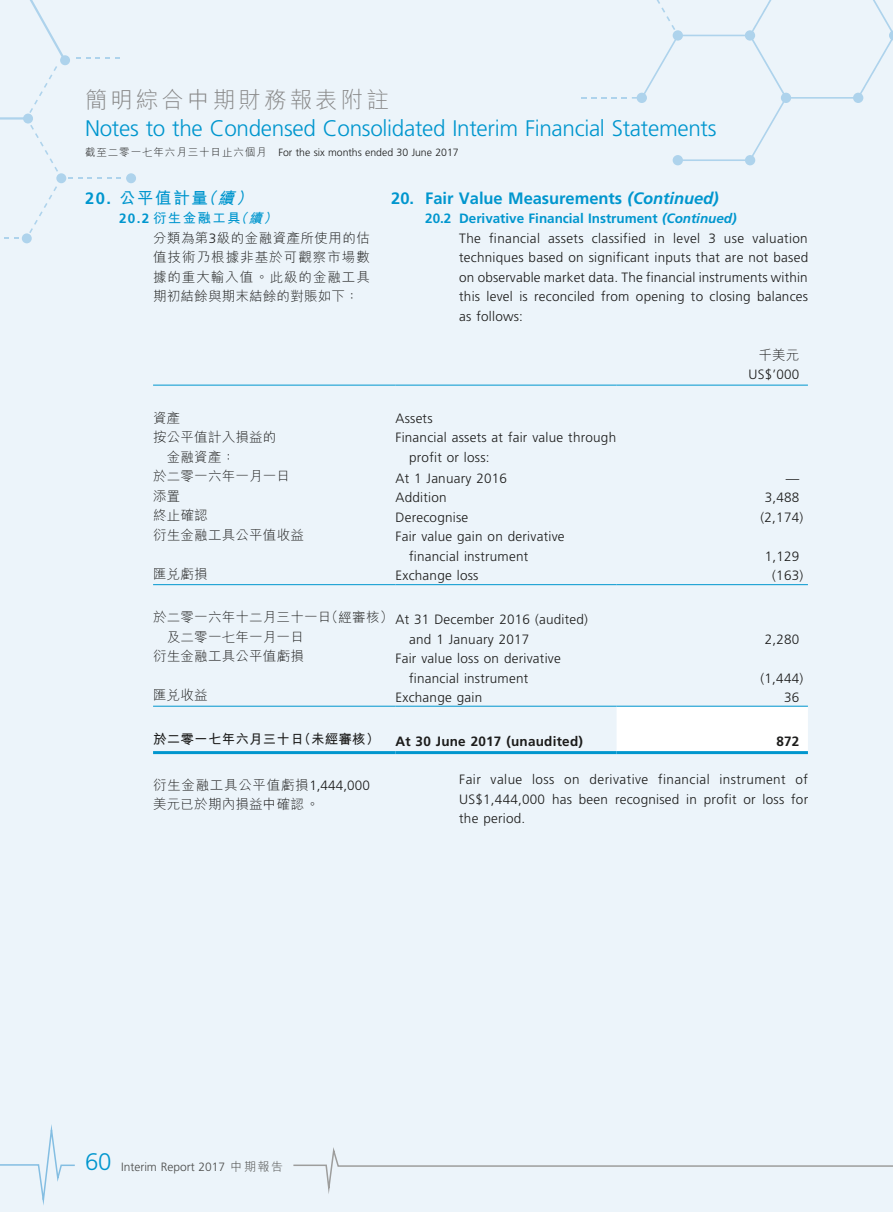
<style>
.page{position:relative;width:893px;height:1212px;background:#ecf4fa}
.page>*{position:absolute;margin:0;border:0;box-sizing:border-box;transform-origin:0 0}
.t1{font:300 22.5px "Frutiger LT Std";letter-spacing:-.015em;color:#0096ce}
.t2{font:300 22.5px "M Hei HK";letter-spacing:.135em;color:#878787}
.t3{font:700 16.5px "Frutiger LT Std";letter-spacing:-.005em;color:#0096ce}
.t4{font:700 16.5px "M Hei HK";letter-spacing:.095em;color:#0096ce}
.t5{font:300 13.5px/19.5px "Frutiger LT Std";letter-spacing:.015em;color:#1c1c1b}
.t6{font:300 13.5px/19.5px "M Hei HK";letter-spacing:.015em;color:#1c1c1b}
.t7{font:300 13.5px/19.5px "M Hei HK";letter-spacing:.05em;color:#1c1c1b}
.t8{font:700 13.5px "Frutiger LT Std";letter-spacing:.015em;color:#1c1c1b}
.t9{font:300 13.5px/19.5px "M Hei HK";letter-spacing:.035em;color:#1c1c1b}
.t10{font:300 12px "Frutiger LT Std";letter-spacing:-.005em;color:#4a4a49}
.t11{font:300 10.5px "Frutiger LT Std";letter-spacing:-.005em;color:#1c1c1b}
.s1{font-family:"M Hei HK"}
.s2{font-family:"Frutiger LT Std"}
.s3{font-style:italic}
.s4{font-family:"Frutiger LT Std";font-weight:700;color:#0096ce}
.s5{font-weight:700;color:#0096ce}
.s6{font-weight:700;font-style:italic;color:#0096ce}
.s7{font-size:24px;color:#0096ce}
</style>
<div class="page">
<svg style="left:582px;top:0;width:311px;height:165px"></svg>
<svg style="left:29px;top:186px;width:28px;height:47px"></svg>
<div style="left:56px;top:173px;width:10px;height:10px;background:#aed3ec;border-radius:50%"></div>
<div style="left:126px;top:173px;width:10px;height:10px;background:#aed3ec;border-radius:5px"></div>
<div style="left:22px;top:233px;width:10px;height:10px;background:#aed3ec;border-radius:50%"></div>
<svg style="left:0;top:0;width:121px;height:179px"></svg>
<svg style="left:0;top:1124px;width:75px;height:81px"></svg>
<svg style="left:293px;top:1147px;width:600px;height:47px"></svg>
<div style="left:617px;top:707px;width:191px;height:44px;background:#fff"></div>
<hr style="left:153px;top:385px;width:242px;height:1px;background:#0096ce">
<hr style="left:395px;top:385px;width:222px;height:1px;background:#0096ce">
<hr style="left:617px;top:385px;width:191px;height:1px;background:#0096ce">
<hr style="left:153px;top:584px;width:242px;height:1px;background:#0096ce">
<hr style="left:395px;top:584px;width:222px;height:1px;background:#0096ce">
<hr style="left:617px;top:584px;width:191px;height:1px;background:#0096ce">
<hr style="left:153px;top:706px;width:242px;height:1px;background:#0096ce">
<hr style="left:395px;top:706px;width:222px;height:1px;background:#0096ce">
<hr style="left:617px;top:706px;width:191px;height:1px;background:#0096ce">
<hr style="left:153px;top:751px;width:242px;height:3px;background:#0096ce">
<hr style="left:395px;top:751px;width:222px;height:3px;background:#0096ce">
<hr style="left:617px;top:751px;width:191px;height:3px;background:#0096ce">
<h1 class="t2" style="left:85px;top:83px;width:305px">簡明綜合中期財務報表附註</h1>
<h1 class="t1" style="left:85px;top:116px;width:633px">Notes to the Condensed Consolidated Interim Financial Statements</h1>
<p class="t11" style="left:85px;top:147px;width:375px"><span class="s1">截至二零一七年六月三十日止六個月</span> For the six months ended 30 June 2017</p>
<p class="t4" style="left:85px;top:186px;width:174px"><span class="s2">20.</span> 公平值計量<span class="s3">（續）</span></p>
<p class="t7" style="left:153px;top:208px;width:218px;text-indent:-34px"><span class="s4">20.2</span> <span class="s5">衍生金融工具</span><span class="s6">（續）<br></span>分類為第<span class="s2">3</span>級的金融資產所使用的估值技術乃根據非基於可觀察市場數據的重大輸入值。此級的金融工具期初結餘與期末結餘的對賬如下：</p>
<p class="t3" style="left:391px;top:188px;width:329px">20. Fair Value Measurements <span class="s3">(Continued)</span></p>
<p class="t5" style="left:459px;top:209px;width:350px;text-indent:-34px"><span class="s5">20.2 Derivative Financial Instrument</span> <span class="s6">(Continued)<br></span>The financial assets classified in level 3 use valuation techniques based on significant inputs that are not based on observable market data. The financial instruments within this level is reconciled from opening to closing balances as follows:</p>
<p class="t6" style="left:758px;top:344px;width:42px">千美元</p>
<p class="t5" style="left:748px;top:365px;width:52px">US$’000</p>
<p class="t6" style="left:153px;top:408px;width:29px">資產</p>
<p class="t5" style="left:395px;top:409px;width:39px">Assets</p>
<p class="t6" style="left:167px;top:427px;width:111px;text-indent:-14px">按公平值計入損益的金融資產：</p>
<p class="t5" style="left:409px;top:428px;width:208px;text-indent:-14px">Financial assets at fair value through profit or loss:</p>
<p class="t6" style="left:153px;top:466px;width:139px">於二零一六年一月一日</p>
<p class="t5" style="left:395px;top:469px;width:113px">At 1 January 2016</p>
<p class="t5" style="left:786px;top:469px;width:15px">—</p>
<p class="t6" style="left:153px;top:485px;width:29px">添置</p>
<p class="t5" style="left:395px;top:488px;width:53px">Addition</p>
<p class="t5" style="left:765px;top:488px;width:36px">3,488</p>
<p class="t6" style="left:153px;top:505px;width:56px">終止確認</p>
<p class="t5" style="left:395px;top:508px;width:74px">Derecognise</p>
<p class="t5" style="left:761px;top:508px;width:44px">(2,174)</p>
<p class="t6" style="left:153px;top:524px;width:152px">衍生金融工具公平值收益</p>
<p class="t5" style="left:409px;top:527px;width:157px;text-indent:-14px">Fair value gain on derivative financial instrument</p>
<p class="t5" style="left:765px;top:547px;width:36px">1,129</p>
<p class="t6" style="left:153px;top:563px;width:56px">匯兌虧損</p>
<p class="t5" style="left:395px;top:566px;width:85px">Exchange loss</p>
<p class="t5" style="left:772px;top:566px;width:32px">(163)</p>
<p class="t6" style="left:167px;top:607px;width:228px;text-indent:-14px">於二零一六年十二月三十一日（經審核）及二零一七年一月一日</p>
<p class="t5" style="left:409px;top:610px;width:180px;text-indent:-14px">At 31 December 2016 (audited) and 1 January 2017</p>
<p class="t5" style="left:765px;top:629px;width:36px">2,280</p>
<p class="t6" style="left:153px;top:646px;width:152px">衍生金融工具公平值虧損</p>
<p class="t5" style="left:409px;top:649px;width:153px;text-indent:-14px">Fair value loss on derivative financial instrument</p>
<p class="t5" style="left:761px;top:668px;width:44px">(1,444)</p>
<p class="t6" style="left:153px;top:685px;width:56px">匯兌收益</p>
<p class="t5" style="left:395px;top:688px;width:88px">Exchange gain</p>
<p class="t5" style="left:784px;top:688px;width:17px">36</p>
<p class="t8" style="left:153px;top:733px;width:431px"><span class="s1">於二零一七年六月三十日（未經審核）</span> At 30 June 2017 (unaudited)</p>
<p class="t8" style="left:776px;top:733px;width:24px">872</p>
<p class="t9" style="left:153px;top:774px;width:218px">衍生金融工具公平值虧損<span class="s2">1,444,000</span>美元已於期內損益中確認。</p>
<p class="t5" style="left:459px;top:770px;width:350px;text-align:justify">Fair value loss on derivative financial instrument of US$1,444,000 has been recognised in profit or loss for the period.</p>
<p class="t10" style="left:85px;top:1160px;width:200px"><span class="s7">60</span> Interim Report 2017 <span class="s1">中期報告</span></p>
</div>
